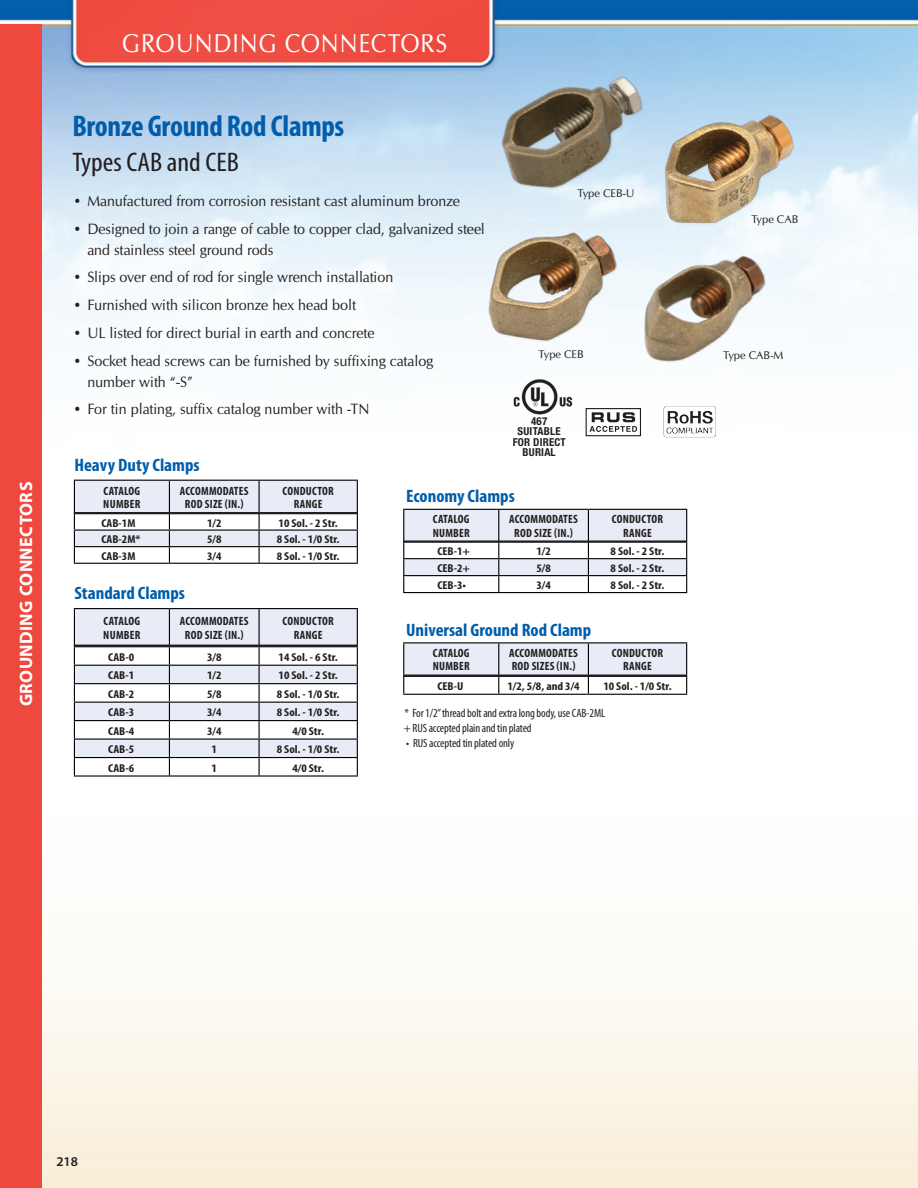
<style>
.page{position:relative;width:918px;height:1188px;background:#fff}
.page>*{position:absolute;margin:0;border:0;box-sizing:border-box;transform-origin:0 0}
.CONTENT_Header{font:700 condensed 30px "Myriad Pro";letter-spacing:-.01em;color:#015dab}
.CONTENT_Type{font:condensed 27px "Myriad Pro";color:#231f20;scale:1.08 1}
.t1{font:25.95px "URW Classico";letter-spacing:.04em;color:#fff;scale:.9 1}
.t2{font:700 condensed 18px "Myriad Pro";color:#015dab;scale:1.05 1}
.t3{font:700 18px "Myriad Pro";letter-spacing:.02em;color:#fff}
.Paragraph_Style_2{font:15px/21px "URW Classico";color:#231f20;scale:.96 1}
.t4{font:600 13.5px "Myriad Pro";color:#231f20}
.t5{font:700 condensed 12px/13.5px "Myriad Pro";letter-spacing:.02em;color:#231f20;text-align:center}
.t6{font:condensed 12px "Myriad Pro";letter-spacing:-.01em;color:#231f20}
.t7{font:700 condensed 11.55px "Myriad Pro";color:#231f20;scale:1.11 1}
.t8{font:11.25px "URW Classico";color:#231f20}
.t9{font:700 condensed 10.95px/10.4px "Helvetica Neue";letter-spacing:.02em;color:#231f20;text-align:center}
</style>
<div class="page">
<img style="left:0;top:0;width:918px;height:1188px">
<div style="left:0;top:24px;width:41px;height:1164px;background:#ef483e"></div>
<img style="left:41px;top:0;width:477px;height:94px">
<hr style="left:588px;top:694px;width:99px;height:1px;background:#000">
<hr style="left:403px;top:694px;width:96px;height:1px;background:#000">
<svg style="left:403px;top:643px;width:284px;height:51px"></svg>
<hr style="left:499px;top:694px;width:89px;height:1px;background:#000">
<hr style="left:498px;top:643px;width:1px;height:32px;background:#000">
<hr style="left:588px;top:643px;width:1px;height:32px;background:#000">
<hr style="left:403px;top:642px;width:96px;height:1px;background:#000">
<hr style="left:403px;top:643px;width:1px;height:32px;background:#000">
<hr style="left:499px;top:642px;width:89px;height:1px;background:#000">
<hr style="left:588px;top:642px;width:99px;height:1px;background:#000">
<hr style="left:686px;top:643px;width:1px;height:32px;background:#000">
<svg style="left:74px;top:481px;width:283px;height:164px;fill:#e8ecf6"></svg>
<hr style="left:169px;top:481px;width:1px;height:32px;background:#000">
<hr style="left:259px;top:481px;width:1px;height:32px;background:#000">
<hr style="left:169px;top:609px;width:1px;height:37px;background:#000">
<hr style="left:259px;top:609px;width:1px;height:37px;background:#000">
<hr style="left:74px;top:775px;width:95px;height:2px;background:#000">
<hr style="left:169px;top:775px;width:90px;height:2px;background:#000">
<hr style="left:259px;top:775px;width:99px;height:2px;background:#000">
<svg style="left:74px;top:514px;width:284px;height:49px"></svg>
<hr style="left:74px;top:563px;width:95px;height:1px;background:#000">
<hr style="left:169px;top:563px;width:90px;height:1px;background:#000">
<hr style="left:259px;top:563px;width:99px;height:1px;background:#000">
<hr style="left:74px;top:480px;width:95px;height:1px;background:#000">
<hr style="left:74px;top:481px;width:1px;height:32px;background:#000">
<hr style="left:169px;top:480px;width:90px;height:1px;background:#000">
<hr style="left:259px;top:480px;width:99px;height:1px;background:#000">
<hr style="left:357px;top:481px;width:1px;height:32px;background:#000">
<hr style="left:259px;top:513px;width:99px;height:1px;background:#000">
<hr style="left:74px;top:608px;width:95px;height:1px;background:#000">
<hr style="left:74px;top:609px;width:1px;height:37px;background:#000">
<hr style="left:169px;top:608px;width:90px;height:1px;background:#000">
<hr style="left:259px;top:608px;width:99px;height:1px;background:#000">
<hr style="left:357px;top:609px;width:1px;height:37px;background:#000">
<hr style="left:259px;top:646px;width:99px;height:1px;background:#000">
<svg style="left:74px;top:647px;width:284px;height:129px"></svg>
<hr style="left:74px;top:645px;width:283px;height:2px;background:#231f20">
<hr style="left:74px;top:512px;width:283px;height:2px;background:#231f20">
<hr style="left:403px;top:675px;width:284px;height:2px;background:#231f20">
<svg style="left:403px;top:510px;width:284px;height:82px"></svg>
<hr style="left:403px;top:592px;width:96px;height:1px;background:#000">
<hr style="left:499px;top:592px;width:89px;height:1px;background:#000">
<hr style="left:588px;top:592px;width:99px;height:1px;background:#000">
<hr style="left:403px;top:509px;width:96px;height:1px;background:#000">
<hr style="left:403px;top:510px;width:1px;height:31px;background:#000">
<hr style="left:499px;top:509px;width:89px;height:1px;background:#000">
<hr style="left:588px;top:509px;width:99px;height:1px;background:#000">
<hr style="left:686px;top:510px;width:1px;height:31px;background:#000">
<hr style="left:403px;top:540px;width:284px;height:3px;background:#231f20">
<div style="left:586px;top:408px;width:55px;height:28px;border:1px solid #231f20"></div>
<svg style="left:590px;top:412px;width:47px;height:20px"></svg>
<img style="left:663px;top:404px;width:56px;height:36px">
<img style="left:479px;top:56px;width:191px;height:155px">
<img style="left:649px;top:104px;width:159px;height:132px">
<img style="left:612px;top:238px;width:183px;height:151px">
<img style="left:472px;top:219px;width:159px;height:141px">
<img style="left:511px;top:376px;width:64px;height:38px">
<p class="t3" style="left:14px;top:706px;width:226px;rotate:-90deg">GROUNDING CONNECTORS</p>
<h3 class="t1" style="left:122px;top:27px;width:363px">GROUNDING CONNECTORS</h3>
<p class="CONTENT_Header" style="left:72px;top:107px;width:273px">Bronze Ground Rod Clamps</p>
<p class="CONTENT_Type" style="left:72px;top:146px;width:156px">Types CAB and CEB</p>
<p class="Paragraph_Style_2" style="left:72px;top:190px;width:405px">• Manufactured from corrosion resistant cast aluminum bronze</p>
<p class="Paragraph_Style_2" style="left:87px;top:218px;width:416px;text-indent:-15px">• Designed to join a range of cable to copper clad, galvanized steel and stainless steel ground rods</p>
<p class="Paragraph_Style_2" style="left:72px;top:267px;width:336px">• Slips over end of rod for single wrench installation</p>
<p class="Paragraph_Style_2" style="left:72px;top:294px;width:297px">• Furnished with silicon bronze hex head bolt</p>
<p class="Paragraph_Style_2" style="left:72px;top:322px;width:316px">• UL listed for direct burial in earth and concrete</p>
<p class="Paragraph_Style_2" style="left:87px;top:350px;width:362px;text-indent:-15px">• Socket head screws can be furnished by suffixing catalog number with “-S”</p>
<p class="Paragraph_Style_2" style="left:72px;top:399px;width:311px">• For tin plating, suffix catalog number with -TN</p>
<p class="t8" style="left:577px;top:187px;width:59px">Type CEB-U</p>
<p class="t8" style="left:751px;top:212px;width:49px">Type CAB</p>
<p class="t8" style="left:539px;top:347px;width:47px">Type CEB</p>
<p class="t8" style="left:723px;top:348px;width:62px">Type CAB-M</p>
<p class="t9" style="left:512px;top:415px;width:55px">467<br>SUITABLE<br>FOR DIRECT<br>BURIAL</p>
<p class="t2" style="left:74px;top:453px;width:121px">Heavy Duty Clamps</p>
<p class="t5" style="left:103px;top:484px;width:39px;text-align:left">CATALOG<br>NUMBER</p>
<p class="t5" style="left:180px;top:484px;width:70px">ACCOMMODATES<br>ROD SIZE (IN.)</p>
<p class="t5" style="left:283px;top:484px;width:53px">CONDUCTOR<br>RANGE</p>
<p class="t7" style="left:101px;top:516px;width:32px">CAB-1M</p>
<p class="t7" style="left:207px;top:516px;width:15px">1/2</p>
<p class="t7" style="left:279px;top:516px;width:55px">10 Sol. - 2 Str.</p>
<p class="t7" style="left:101px;top:532px;width:37px">CAB-2M*</p>
<p class="t7" style="left:207px;top:532px;width:15px">5/8</p>
<p class="t7" style="left:277px;top:532px;width:58px">8 Sol. - 1/0 Str.</p>
<p class="t7" style="left:101px;top:549px;width:32px">CAB-3M</p>
<p class="t7" style="left:207px;top:549px;width:15px">3/4</p>
<p class="t7" style="left:277px;top:549px;width:58px">8 Sol. - 1/0 Str.</p>
<p class="t2" style="left:74px;top:582px;width:107px">Standard Clamps</p>
<p class="t5" style="left:103px;top:614px;width:39px;text-align:left">CATALOG<br>NUMBER</p>
<p class="t5" style="left:180px;top:614px;width:70px">ACCOMMODATES<br>ROD SIZE (IN.)</p>
<p class="t5" style="left:283px;top:614px;width:53px">CONDUCTOR<br>RANGE</p>
<p class="t7" style="left:108px;top:650px;width:25px">CAB-0</p>
<p class="t7" style="left:207px;top:650px;width:15px">3/8</p>
<p class="t7" style="left:279px;top:650px;width:55px">14 Sol. - 6 Str.</p>
<p class="t7" style="left:108px;top:668px;width:25px">CAB-1</p>
<p class="t7" style="left:207px;top:668px;width:15px">1/2</p>
<p class="t7" style="left:279px;top:668px;width:55px">10 Sol. - 2 Str.</p>
<p class="t7" style="left:108px;top:687px;width:25px">CAB-2</p>
<p class="t7" style="left:207px;top:687px;width:15px">5/8</p>
<p class="t7" style="left:277px;top:687px;width:58px">8 Sol. - 1/0 Str.</p>
<p class="t7" style="left:108px;top:705px;width:25px">CAB-3</p>
<p class="t7" style="left:207px;top:705px;width:15px">3/4</p>
<p class="t7" style="left:277px;top:705px;width:58px">8 Sol. - 1/0 Str.</p>
<p class="t7" style="left:108px;top:724px;width:25px">CAB-4</p>
<p class="t7" style="left:207px;top:724px;width:15px">3/4</p>
<p class="t7" style="left:292px;top:724px;width:30px">4/0 Str.</p>
<p class="t7" style="left:108px;top:742px;width:25px">CAB-5</p>
<p class="t7" style="left:212px;top:742px;width:6px">1</p>
<p class="t7" style="left:277px;top:742px;width:58px">8 Sol. - 1/0 Str.</p>
<p class="t7" style="left:108px;top:760px;width:25px">CAB-6</p>
<p class="t7" style="left:212px;top:760px;width:6px">1</p>
<p class="t7" style="left:292px;top:760px;width:30px">4/0 Str.</p>
<p class="t2" style="left:406px;top:485px;width:105px">Economy Clamps</p>
<p class="t5" style="left:433px;top:512px;width:39px;text-align:left">CATALOG<br>NUMBER</p>
<p class="t5" style="left:509px;top:512px;width:70px">ACCOMMODATES<br>ROD SIZE (IN.)</p>
<p class="t5" style="left:612px;top:512px;width:53px">CONDUCTOR<br>RANGE</p>
<p class="t7" style="left:438px;top:544px;width:31px">CEB-1+</p>
<p class="t7" style="left:536px;top:544px;width:15px">1/2</p>
<p class="t7" style="left:611px;top:544px;width:50px">8 Sol. - 2 Str.</p>
<p class="t7" style="left:438px;top:561px;width:31px">CEB-2+</p>
<p class="t7" style="left:536px;top:561px;width:15px">5/8</p>
<p class="t7" style="left:611px;top:561px;width:50px">8 Sol. - 2 Str.</p>
<p class="t7" style="left:438px;top:578px;width:27px">CEB-3•</p>
<p class="t7" style="left:536px;top:578px;width:15px">3/4</p>
<p class="t7" style="left:611px;top:578px;width:50px">8 Sol. - 2 Str.</p>
<p class="t2" style="left:406px;top:619px;width:178px">Universal Ground Rod Clamp</p>
<p class="t5" style="left:433px;top:646px;width:39px;text-align:left">CATALOG<br>NUMBER</p>
<p class="t5" style="left:509px;top:646px;width:70px;text-align:left">ACCOMMODATES<br>ROD SIZES (IN.)</p>
<p class="t5" style="left:612px;top:646px;width:53px">CONDUCTOR<br>RANGE</p>
<p class="t7" style="left:438px;top:678px;width:25px">CEB-U</p>
<p class="t7" style="left:507px;top:678px;width:67px">1/2, 5/8, and 3/4</p>
<p class="t7" style="left:603px;top:678px;width:63px">10 Sol. - 1/0 Str.</p>
<p class="t6" style="left:405px;top:706px;width:202px">* For 1/2” thread bolt and extra long body, use CAB-2ML</p>
<p class="t6" style="left:404px;top:721px;width:129px">+ RUS accepted plain and tin plated</p>
<p class="t6" style="left:406px;top:736px;width:110px">• RUS accepted tin plated only</p>
<p class="t4" style="left:56px;top:1153px;width:23px">218</p>
</div>
